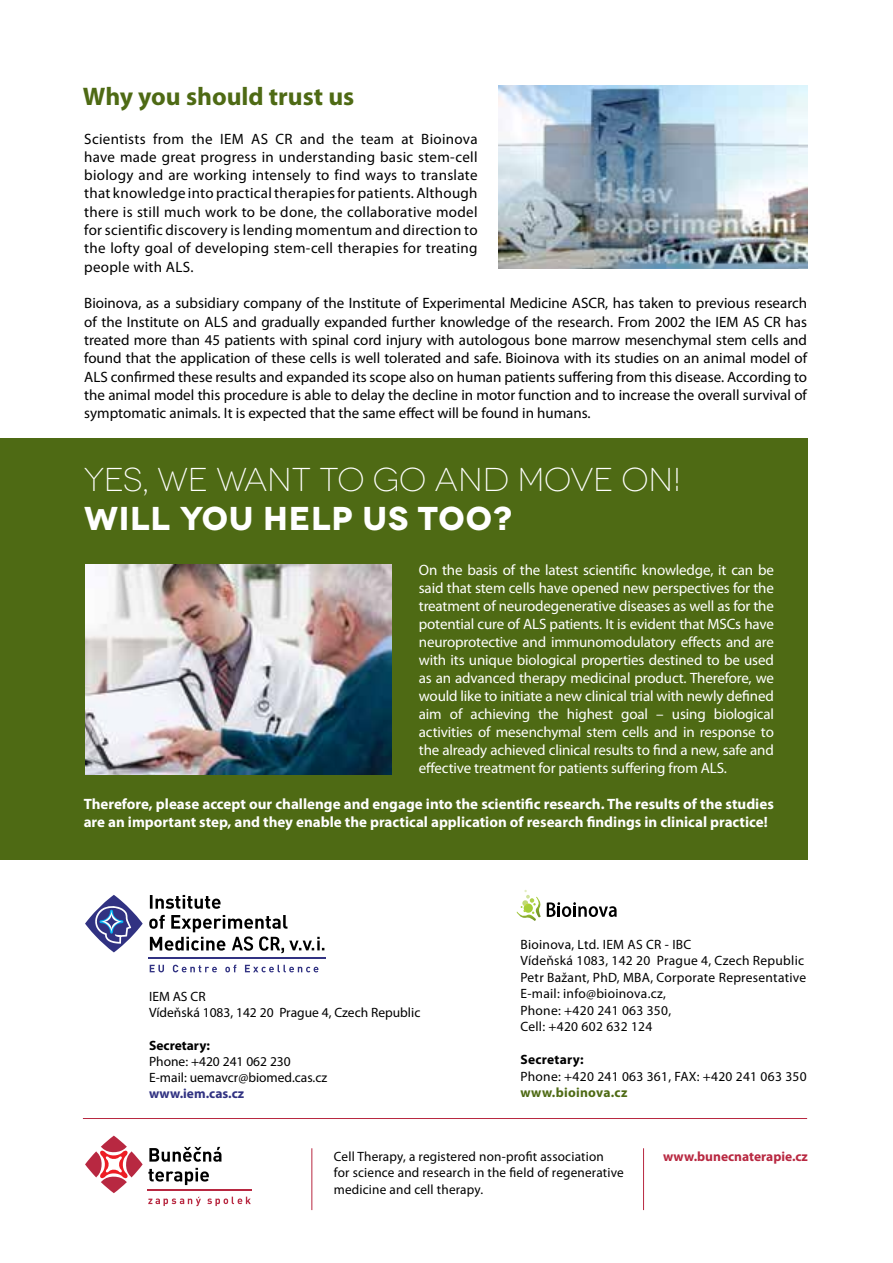
<style>
.page{position:relative;width:893px;height:1263px;background:#fff}
.page>*{position:absolute;margin:0;border:0;box-sizing:border-box;transform-origin:0 0}
.t1{font:300 33px "Novecentowide";letter-spacing:-.01em;color:#fff}
.t2{font:700 33px "Novecentowide";letter-spacing:.02em;color:#fff}
.t3{font:700 25.5px "Myriad Pro";color:#4e6a14}
.t4{font:15px/18.3px "Myriad Pro";letter-spacing:.01em;color:#000;text-align:justify}
.t5{font:15px/18px "Myriad Pro";letter-spacing:-.01em;color:#fff;text-align:justify}
.t6{font:700 15px/18px "Myriad Pro";color:#fff}
.t7{font:13.5px/16.5px "Myriad Pro";letter-spacing:.015em;color:#000}
.t8{font:700 13.5px "Myriad Pro";color:#b82841}
.t9{font:700 13.5px "Myriad Pro";letter-spacing:.015em;color:#000}
.t10{font:700 13.5px "Myriad Pro";letter-spacing:.02em;color:#4e6a14}
.t11{font:700 13.5px "Myriad Pro";color:#313282}
</style>
<div class="page">
<div style="left:0;top:438px;width:808px;height:422px;background:#4e6a14"></div>
<img style="left:499px;top:85px;width:308px;height:184px">
<img style="left:85px;top:564px;width:306px;height:211px">
<hr style="left:311px;top:1148px;width:1px;height:62px;background:#b82841">
<hr style="left:643px;top:1148px;width:1px;height:62px;background:#b82841">
<hr style="left:83px;top:1118px;width:724px;height:1px;background:#b82841">
<hr style="left:148px;top:1189px;width:104px;height:1px;background:#b82841">
<svg style="left:85px;top:1135px;width:166px;height:71px"></svg>
<hr style="left:148px;top:957px;width:177px;height:1px;background:#313282">
<svg style="left:85px;top:895px;width:58px;height:57px"></svg>
<svg style="left:149px;top:895px;width:175px;height:58px"></svg>
<svg style="left:150px;top:965px;width:168px;height:7px"></svg>
<svg style="left:517px;top:890px;width:100px;height:31px"></svg>
<h2 class="t3" style="left:83px;top:80px;width:273px">Why you should trust us</h2>
<p class="t4" style="left:84px;top:129px;width:395px">Scientists from the IEM AS CR and the team at Bioinova have made great progress in understanding basic stem-cell biology and are working intensely to find ways to translate that knowledge into practical therapies for patients. Although there is still much work to be done, the collaborative model for scientific discovery is lending momentum and direction to the lofty goal of developing stem-cell therapies for treating people with ALS.</p>
<p class="t4" style="left:84px;top:294px;width:724px">Bioinova, as a subsidiary company of the Institute of Experimental Medicine ASCR, has taken to previous research of the Institute on ALS and gradually expanded further knowledge of the research. From 2002 the IEM AS CR has treated more than 45 patients with spinal cord injury with autologous bone marrow mesenchymal stem cells and found that the application of these cells is well tolerated and safe. Bioinova with its studies on an animal model of ALS confirmed these results and expanded its scope also on human patients suffering from this disease. According to the animal model this procedure is able to delay the decline in motor function and to increase the overall survival of symptomatic animals. It is expected that the same effect will be found in humans.</p>
<h1 class="t1" style="left:84px;top:460px;width:599px">YES, WE WANT TO GO AND MOVE ON!</h1>
<h1 class="t2" style="left:84px;top:498px;width:430px">WILL YOU HELP US TOO?</h1>
<p class="t5" style="left:419px;top:560px;width:357px">On the basis of the latest scientific knowledge, it can be said that stem cells have opened new perspectives for the treatment of neurodegenerative diseases as well as for the potential cure of ALS patients. It is evident that MSCs have neuroprotective and immunomodulatory effects and are with its unique biological properties destined to be used as an advanced therapy medicinal product. Therefore, we would like to initiate a new clinical trial with newly defined aim of achieving the highest goal – using biological activities of mesenchymal stem cells and in response to the already achieved clinical results to find a new, safe and effective treatment for patients suffering from ALS.</p>
<p class="t6" style="left:84px;top:794px;width:692px">Therefore, please accept our challenge and engage into the scientific research. The results of the studies are an important step, and they enable the practical application of research findings in clinical practice!</p>
<p class="t7" style="left:149px;top:988px;width:273px">IEM AS CR<br>Vídeňská 1083, 142 20 Prague 4, Czech Republic</p>
<p class="t9" style="left:149px;top:1036px;width:62px">Secretary:</p>
<p class="t7" style="left:149px;top:1053px;width:180px">Phone: +420 241 062 230<br>E-mail: uemavcr@biomed.cas.cz</p>
<p class="t11" style="left:149px;top:1085px;width:96px">www.iem.cas.cz</p>
<p class="t7" style="left:520px;top:936px;width:287px">Bioinova, Ltd. IEM AS CR - IBC<br>Vídeňská 1083, 142 20 Prague 4, Czech Republic<br>Petr Bažant, PhD, MBA, Corporate Representative<br>E-mail: info@bioinova.cz,<br>Phone: +420 241 063 350,<br>Cell: +420 602 632 124</p>
<p class="t9" style="left:520px;top:1051px;width:65px">Secretary:</p>
<p class="t7" style="left:520px;top:1068px;width:288px">Phone: +420 241 063 361, FAX: +420 241 063 350</p>
<p class="t10" style="left:520px;top:1084px;width:108px">www.bioinova.cz</p>
<p class="t7" style="left:334px;top:1148px;width:292px">Cell Therapy, a registered non-profit association<br>for science and research in the field of regenerative medicine and cell therapy.</p>
<p class="t8" style="left:663px;top:1148px;width:146px">www.bunecnaterapie.cz</p>
</div>
